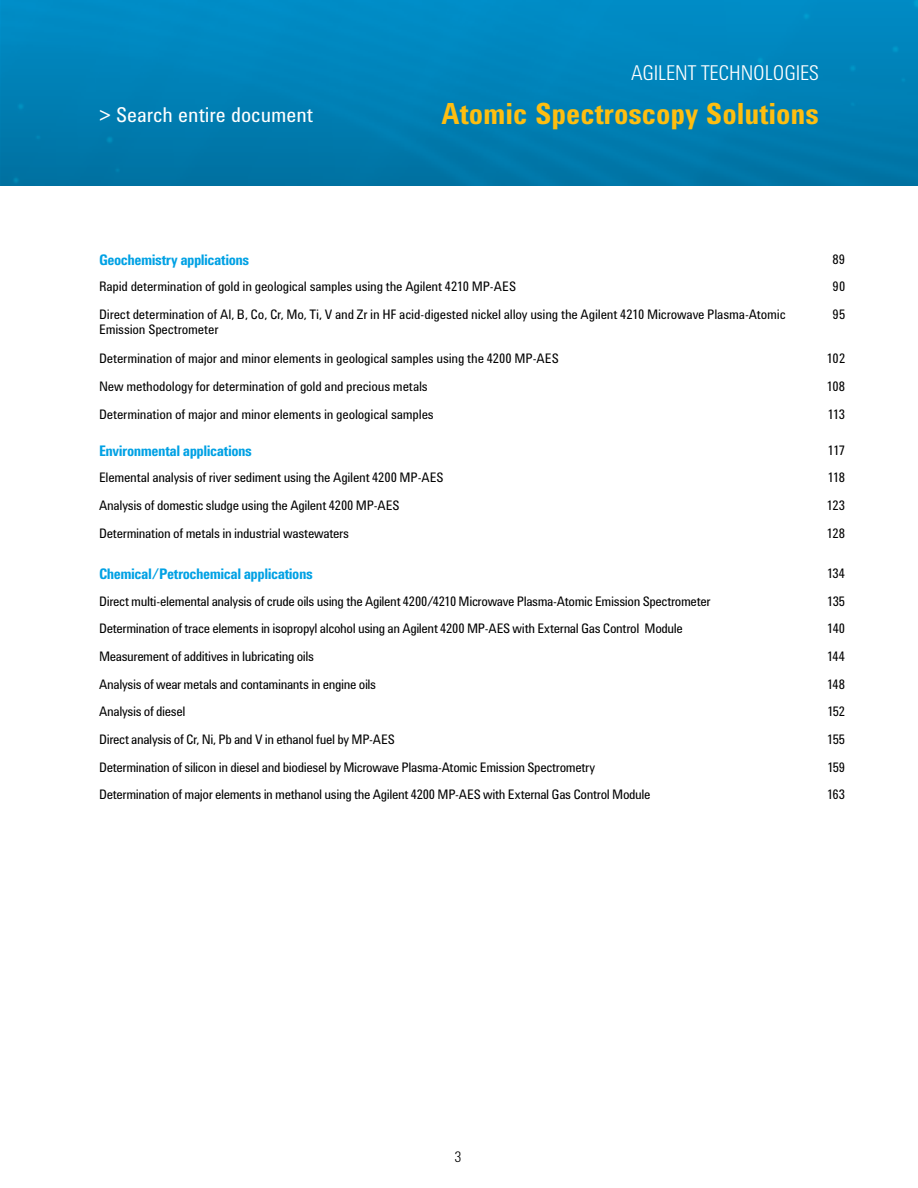
<style>
.page{position:relative;width:918px;height:1188px;background:#fff}
.page>*{position:absolute;margin:0;border:0;box-sizing:border-box;transform-origin:0 0}
.t1{font:700 30px "Agilent Condensed CFF";color:#febe10}
.t2{font:21px "Agilent Condensed CFF";color:#fff}
.t3{font:300 21px "Agilent Condensed CFF";color:#fff}
.t4{font:700 15px "Agilent Condensed CFF";letter-spacing:-.035em;color:#00a1e4}
.t5{font:300 15px "Agilent Condensed CFF";color:#000}
.t6{font:13.5px/15px "Agilent Condensed CFF";letter-spacing:-.02em;color:#000}
</style>
<div class="page">
<img style="left:0;top:0;width:918px;height:185px">
<h2 class="t2" style="left:99px;top:99px;width:216px">&gt; Search entire document</h2>
<h2 class="t3" style="left:631px;top:57px;width:189px">AGILENT TECHNOLOGIES</h2>
<h1 class="t1" style="left:442px;top:91px;width:379px">Atomic Spectroscopy Solutions</h1>
<p class="t4" style="left:99px;top:248px;width:152px">Geochemistry applications</p>
<p class="t6" style="left:833px;top:251px;width:14px">89</p>
<p class="t6" style="left:99px;top:278px;width:419px">Rapid determination of gold in geological samples using the Agilent 4210 MP-AES</p>
<p class="t6" style="left:833px;top:278px;width:14px">90</p>
<p class="t6" style="left:99px;top:306px;width:688px">Direct determination of Al, B, Co, Cr, Mo, Ti, V and Zr in HF acid-digested nickel alloy using the Agilent 4210 Microwave Plasma-Atomic<br>Emission Spectrometer</p>
<p class="t6" style="left:833px;top:306px;width:14px">95</p>
<p class="t6" style="left:99px;top:351px;width:461px">Determination of major and minor elements in geological samples using the 4200 MP-AES</p>
<p class="t6" style="left:827px;top:351px;width:20px">102</p>
<p class="t6" style="left:99px;top:378px;width:330px">New methodology for determination of gold and precious metals</p>
<p class="t6" style="left:827px;top:378px;width:20px">108</p>
<p class="t6" style="left:99px;top:406px;width:336px">Determination of major and minor elements in geological samples</p>
<p class="t6" style="left:828px;top:406px;width:19px">113</p>
<p class="t4" style="left:99px;top:439px;width:154px">Environmental applications</p>
<p class="t6" style="left:828px;top:442px;width:19px">117</p>
<p class="t6" style="left:99px;top:470px;width:346px">Elemental analysis of river sediment using the Agilent 4200 MP-AES</p>
<p class="t6" style="left:828px;top:470px;width:19px">118</p>
<p class="t6" style="left:99px;top:497px;width:302px">Analysis of domestic sludge using the Agilent 4200 MP-AES</p>
<p class="t6" style="left:827px;top:497px;width:20px">123</p>
<p class="t6" style="left:99px;top:525px;width:252px">Determination of metals in industrial wastewaters</p>
<p class="t6" style="left:827px;top:525px;width:20px">128</p>
<p class="t4" style="left:99px;top:563px;width:215px">Chemical/Petrochemical applications</p>
<p class="t6" style="left:827px;top:565px;width:20px">134</p>
<p class="t6" style="left:99px;top:593px;width:613px">Direct multi-elemental analysis of crude oils using the Agilent 4200/4210 Microwave Plasma-Atomic Emission Spectrometer</p>
<p class="t6" style="left:827px;top:593px;width:20px">135</p>
<p class="t6" style="left:99px;top:621px;width:585px">Determination of trace elements in isopropyl alcohol using an Agilent 4200 MP-AES with External Gas Control Module</p>
<p class="t6" style="left:827px;top:621px;width:20px">140</p>
<p class="t6" style="left:99px;top:648px;width:217px">Measurement of additives in lubricating oils</p>
<p class="t6" style="left:827px;top:648px;width:20px">144</p>
<p class="t6" style="left:99px;top:676px;width:279px">Analysis of wear metals and contaminants in engine oils</p>
<p class="t6" style="left:827px;top:676px;width:20px">148</p>
<p class="t6" style="left:99px;top:704px;width:88px">Analysis of diesel</p>
<p class="t6" style="left:827px;top:704px;width:19px">152</p>
<p class="t6" style="left:99px;top:731px;width:297px">Direct analysis of Cr, Ni, Pb and V in ethanol fuel by MP-AES</p>
<p class="t6" style="left:827px;top:731px;width:19px">155</p>
<p class="t6" style="left:99px;top:759px;width:498px">Determination of silicon in diesel and biodiesel by Microwave Plasma-Atomic Emission Spectrometry</p>
<p class="t6" style="left:827px;top:759px;width:19px">159</p>
<p class="t6" style="left:99px;top:787px;width:553px">Determination of major elements in methanol using the Agilent 4200 MP‑AES with External Gas Control Module</p>
<p class="t6" style="left:827px;top:787px;width:20px">163</p>
<p class="t5" style="left:454px;top:1145px;width:8px">3</p>
</div>
